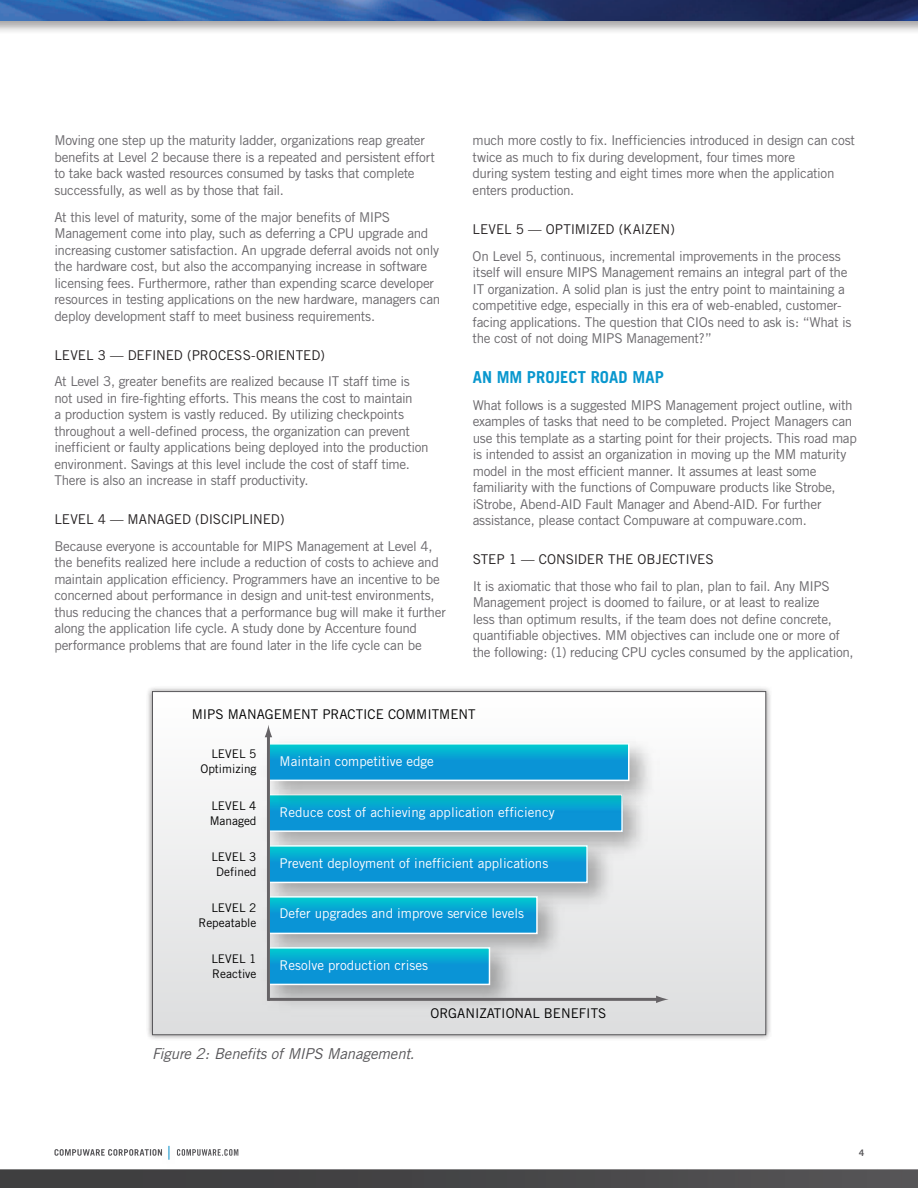
<style>
.page{position:relative;width:918px;height:1188px;background:#fff}
.page>*{position:absolute;margin:0;border:0;box-sizing:border-box;transform-origin:0 0}
.t1{font:700 16.5px "Trade Gothic";letter-spacing:.005em;color:#0997ce}
.t2{font:italic 15px "Trade Gothic";letter-spacing:-.01em;color:#575659}
.t3{font:13.5px/16.5px "Trade Gothic";letter-spacing:-.025em;color:#69676b}
.t4{font:13.5px "Trade Gothic";color:#231f20}
.t5{font:13.35px "Trade Gothic";color:#fff}
.t6{font:13.35px "Trade Gothic";color:#000}
.t7{font:11.85px/14.9px "Trade Gothic";color:#000;text-align:right}
.t8{font:700 9px "Trade Gothic";color:#575659}
</style>
<div class="page">
<img style="left:0;top:1149px;width:918px;height:39px">
<div style="left:0;top:0;width:918px;height:34px;background:#231f20;opacity:.4"></div>
<img style="left:0;top:0;width:918px;height:20px">
<svg style="left:177px;top:1149px;width:61px;height:7px"></svg>
<svg style="left:54px;top:1149px;width:106px;height:7px"></svg>
<div style="left:160px;top:1143px;width:17px;height:26px;background:#575659;opacity:.4"></div>
<svg style="left:169px;top:1146px;width:1px;height:14px"></svg>
<div style="left:146px;top:685px;width:626px;height:356px;background:#231f20;opacity:.5"></div>
<div style="left:152px;top:692px;width:614px;height:342px;background:linear-gradient(to bottom,#fff,#dcddde)"></div>
<img style="left:256px;top:815px;width:401px;height:50px">
<div style="left:269px;top:795px;width:353px;height:36px;background:#0a94d6"></div>
<div style="left:268px;top:794px;width:355px;height:38px;border:1px solid #fff"></div>
<img style="left:256px;top:832px;width:365px;height:85px">
<div style="left:269px;top:846px;width:318px;height:36px;background:linear-gradient(to bottom,#03bad1,#0c88d7)"></div>
<div style="left:268px;top:845px;width:320px;height:38px;border:1px solid #fff"></div>
<img style="left:256px;top:730px;width:407px;height:85px">
<svg style="left:270px;top:745px;width:357px;height:34px;background:#07a0d4"></svg>
<div style="left:268px;top:743px;width:361px;height:38px;border:1px solid #fff"></div>
<img style="left:256px;top:883px;width:315px;height:85px">
<div style="left:269px;top:897px;width:268px;height:36px;background:linear-gradient(to bottom,#03bad1,#0c89d7)"></div>
<div style="left:268px;top:896px;width:270px;height:38px;border:1px solid #fff"></div>
<img style="left:256px;top:934px;width:267px;height:85px">
<div style="left:269px;top:948px;width:220px;height:36px;background:linear-gradient(to bottom,#03bad1,#0c88d7)"></div>
<div style="left:268px;top:947px;width:222px;height:38px;border:1px solid #fff"></div>
<hr style="left:267px;top:735px;width:3px;height:266px;background:#666366">
<svg style="left:265px;top:725px;width:7px;height:12px"></svg>
<hr style="left:268px;top:998px;width:391px;height:3px;background:#666366">
<svg style="left:656px;top:996px;width:13px;height:7px"></svg>
<p class="t3" style="left:54px;top:132px;width:382px">Moving one step up the maturity ladder, organizations reap greater benefits at Level 2 because there is a repeated and persistent effort to take back wasted resources consumed by tasks that complete successfully, as well as by those that fail.</p>
<p class="t3" style="left:54px;top:208px;width:387px">At this level of maturity, some of the major benefits of MIPS Management come into play, such as deferring a CPU upgrade and increasing customer satisfaction. An upgrade deferral avoids not only the hardware cost, but also the accompanying increase in software licensing fees. Furthermore, rather than expending scarce developer resources in testing applications on the new hardware, managers can deploy development staff to meet business requirements.</p>
<p class="t4" style="left:54px;top:347px;width:91px">Level 3 — Defined</p>
<p class="t4" style="left:187px;top:347px;width:23px">(Process</p>
<p class="t4" style="left:251px;top:347px;width:14px">-oriented</p>
<p class="t4" style="left:321px;top:347px;width:6px">)</p>
<p class="t3" style="left:54px;top:373px;width:376px">At Level 3, greater benefits are realized because IT staff time is not used in fire-fighting efforts. This means the cost to maintain<br>a production system is vastly reduced. By utilizing checkpoints throughout a well-defined process, the organization can prevent inefficient or faulty applications being deployed into the production environment. Savings at this level include the cost of staff time.<br>There is also an increase in staff productivity.</p>
<p class="t4" style="left:54px;top:511px;width:95px">Level 4 — Managed</p>
<p class="t4" style="left:195px;top:511px;width:22px">(Disciplined</p>
<p class="t4" style="left:280px;top:511px;width:6px">)</p>
<p class="t3" style="left:54px;top:538px;width:393px">Because everyone is accountable for MIPS Management at Level 4, the benefits realized here include a reduction of costs to achieve and maintain application efficiency. Programmers have an incentive to be concerned about performance in design and unit-test environments, thus reducing the chances that a performance bug will make it further along the application life cycle. A study done by Accenture found performance problems that are found later in the life cycle can be</p>
<p class="t3" style="left:473px;top:132px;width:384px">much more costly to fix. Inefficiencies introduced in design can cost twice as much to fix during development, four times more<br>during system testing and eight times more when the application enters production.</p>
<p class="t4" style="left:473px;top:221px;width:90px">Level 5 — Optimi</p>
<p class="t4" style="left:590px;top:221px;width:86px">zed (Kaizen)</p>
<p class="t3" style="left:473px;top:247px;width:380px">On Level 5, continuous, incremental improvements in the process itself will ensure MIPS Management remains an integral part of the IT organization. A solid plan is just the entry point to maintaining a competitive edge, especially in this era of web-enabled, customer&shy;facing applications. The question that CIOs need to ask is: “What is the cost of not doing MIPS Management?”</p>
<p class="t1" style="left:473px;top:367px;width:191px">AN MM PROJECT ROAD MAP</p>
<p class="t3" style="left:473px;top:397px;width:386px">What follows is a suggested MIPS Management project outline, with examples of tasks that need to be completed. Project Managers can use this template as a starting point for their projects. This road map is intended to assist an organization in moving up the MM maturity model in the most efficient manner. It assumes at least some familiarity with the functions of Compuware products like Strobe, iStrobe, Abend-AID Fault Manager and Abend-AID. For further assistance, please contact Compuware at compuware.com.</p>
<p class="t4" style="left:473px;top:551px;width:17px">Step</p>
<p class="t4" style="left:509px;top:551px;width:48px">1 — Consider</p>
<p class="t4" style="left:608px;top:551px;width:38px">the objecti</p>
<p class="t4" style="left:690px;top:551px;width:16px">ves</p>
<p class="t3" style="left:473px;top:578px;width:382px">It is axiomatic that those who fail to plan, plan to fail. Any MIPS Management project is doomed to failure, or at least to realize<br>less than optimum results, if the team does not define concrete, quantifiable objectives. MM objectives can include one or more of the following: (1) reducing CPU cycles consumed by the application,</p>
<p class="t6" style="left:192px;top:706px;width:285px">MIPS MANAGEMENT PRACTICE COMMITMENT</p>
<p class="t7" style="left:200px;top:747px;width:58px">LEVEL 5<br>Optimizing</p>
<p class="t7" style="left:210px;top:798px;width:48px;text-align:left">LEVEL 4<br>Managed</p>
<p class="t7" style="left:211px;top:849px;width:47px;text-align:center">LEVEL 3<br>Defined</p>
<p class="t7" style="left:198px;top:900px;width:60px">LEVEL 2<br>Repeatable</p>
<p class="t7" style="left:211px;top:951px;width:47px;text-align:left">LEVEL 1<br>Reactive</p>
<p class="t5" style="left:280px;top:753px;width:156px">Maintain competitive edge</p>
<p class="t5" style="left:280px;top:804px;width:277px">Reduce cost of achieving application efficiency</p>
<p class="t5" style="left:280px;top:855px;width:270px">Prevent deployment of inefficient applications</p>
<p class="t5" style="left:280px;top:906px;width:246px">Defer upgrades and improve service levels</p>
<p class="t5" style="left:280px;top:957px;width:150px">Resolve production crises</p>
<p class="t6" style="left:430px;top:1006px;width:177px">ORGANIZATIONAL BENEFITS</p>
<p class="t2" style="left:152px;top:1045px;width:264px">Figure 2: Benefits of MIPS Management.</p>
<p class="t8" style="left:859px;top:1147px;width:7px">4</p>
</div>
